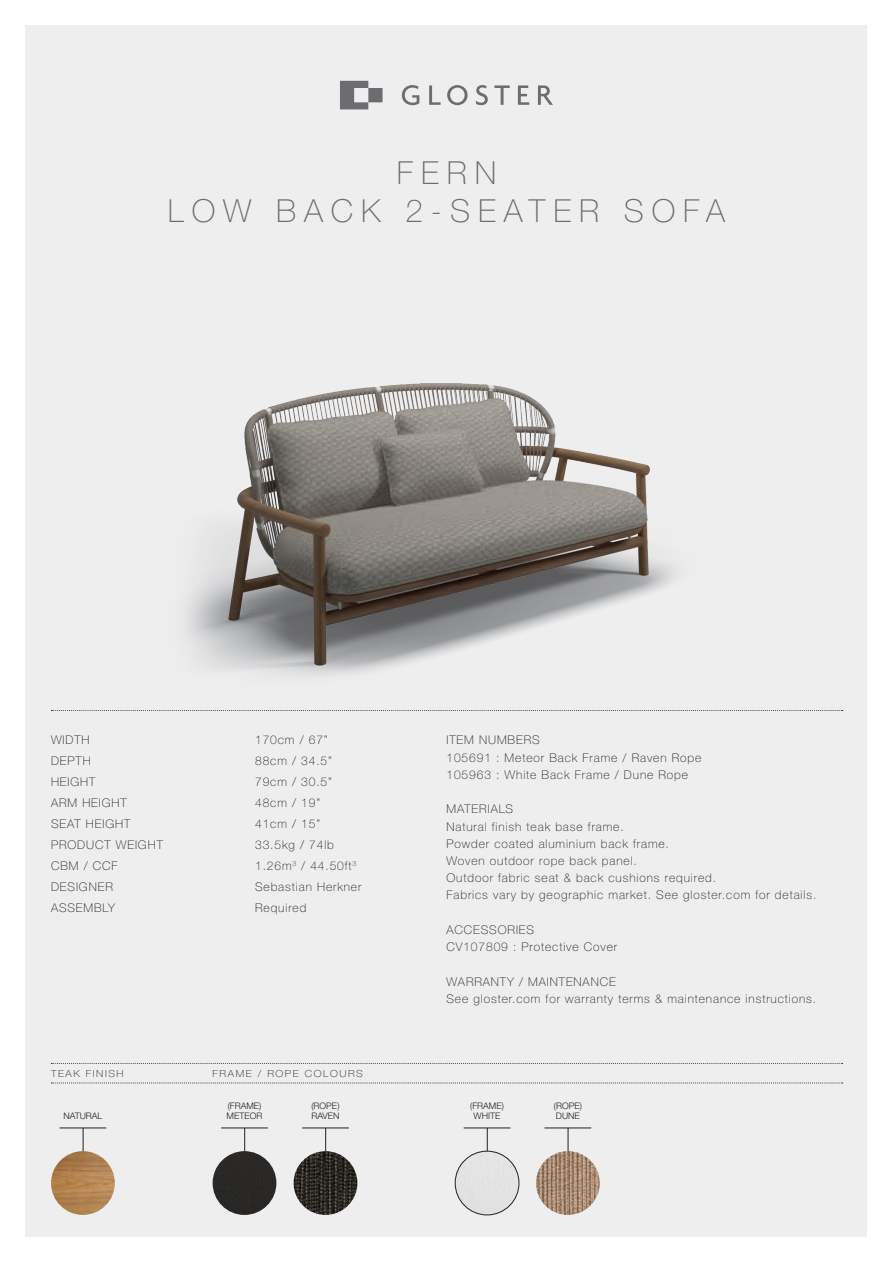
<style>
.page{position:relative;width:893px;height:1263px;background:#fff}
.page>*{position:absolute;margin:0;border:0;box-sizing:border-box;transform-origin:0 0}
.t1{font:100 31.8px "Helvetica Neue LT Pro";letter-spacing:.25em;color:#6c6d70}
.t2{font:100 12px "Helvetica Neue LT Pro";letter-spacing:.075em;color:#231f20}
.t3{font:100 9.75px "Helvetica Neue LT Pro";letter-spacing:.15em;color:#231f20;scale:1.08 1}
.t4{font:300 9px "Helvetica Neue LT Pro";color:#231f20}
</style>
<div class="page">
<div style="left:26px;top:26px;width:841px;height:1211px;background:#eeeeef"></div>
<svg style="left:340px;top:81px;width:213px;height:28px"></svg>
<svg style="left:51px;top:1083px;width:792px;height:1px"></svg>
<svg style="left:51px;top:1063px;width:792px;height:1px"></svg>
<svg style="left:51px;top:710px;width:792px;height:1px"></svg>
<img style="left:186px;top:384px;width:490px;height:291px">
<hr style="left:60px;top:1128px;width:46px;height:1px;background:#231f20">
<svg style="left:83px;top:1128px;width:1px;height:23px"></svg>
<img style="left:51px;top:1151px;width:64px;height:64px;border-radius:32px">
<hr style="left:221px;top:1128px;width:47px;height:1px;background:#231f20">
<svg style="left:244px;top:1128px;width:1px;height:23px"></svg>
<div style="left:213px;top:1151px;width:63px;height:64px;background:#292827;border-radius:32px"></div>
<hr style="left:302px;top:1128px;width:47px;height:1px;background:#231f20">
<svg style="left:325px;top:1128px;width:1px;height:23px"></svg>
<img style="left:294px;top:1151px;width:63px;height:64px;border-radius:32px">
<hr style="left:464px;top:1128px;width:46px;height:1px;background:#231f20">
<svg style="left:487px;top:1128px;width:1px;height:23px"></svg>
<div style="left:455px;top:1151px;width:64px;height:64px;background:#e3e3e3;border-radius:32px"></div>
<div style="left:455px;top:1151px;width:64px;height:64px;border:1px solid #231f20;border-radius:50%"></div>
<hr style="left:544px;top:1128px;width:47px;height:1px;background:#231f20">
<svg style="left:568px;top:1128px;width:1px;height:23px"></svg>
<img style="left:536px;top:1151px;width:64px;height:64px;border-radius:32px">
<p class="t1" style="left:397px;top:154px;width:101px">FERN</p>
<p class="t1" style="left:168px;top:192px;width:559px">LOW BACK 2-SEATER SOFA</p>
<p class="t2" style="left:51px;top:733px;width:40px">WIDTH</p>
<p class="t2" style="left:51px;top:754px;width:41px">DEPTH</p>
<p class="t2" style="left:51px;top:775px;width:46px">HEIGHT</p>
<p class="t2" style="left:51px;top:796px;width:77px">ARM HEIGHT</p>
<p class="t2" style="left:51px;top:817px;width:81px">SEAT HEIGHT</p>
<p class="t2" style="left:51px;top:838px;width:113px">PRODUCT WEIGHT</p>
<p class="t2" style="left:51px;top:859px;width:68px">CBM / CCF</p>
<p class="t2" style="left:51px;top:880px;width:63px">DESIGNER</p>
<p class="t2" style="left:51px;top:901px;width:66px">ASSEMBLY</p>
<p class="t2" style="left:255px;top:733px;width:74px">170cm / 67”</p>
<p class="t2" style="left:255px;top:754px;width:78px">88cm / 34.5”</p>
<p class="t2" style="left:255px;top:775px;width:78px">79cm / 30.5”</p>
<p class="t2" style="left:255px;top:796px;width:67px">48cm / 19”</p>
<p class="t2" style="left:255px;top:817px;width:67px">41cm / 15”</p>
<p class="t2" style="left:255px;top:838px;width:80px">33.5kg / 74lb</p>
<p class="t2" style="left:255px;top:859px;width:103px">1.26m<sup>3</sup> / 44.50ft<sup>3</sup></p>
<p class="t2" style="left:255px;top:880px;width:108px">Sebastian Herkner</p>
<p class="t2" style="left:255px;top:901px;width:53px">Required</p>
<p class="t3" style="left:51px;top:1067px;width:69px">TEAK FINISH</p>
<p class="t4" style="left:63px;top:1111px;width:41px">NATURAL</p>
<p class="t3" style="left:213px;top:1067px;width:141px">FRAME / ROPE COLOURS</p>
<p class="t4" style="left:228px;top:1100px;width:35px">(FRAME)</p>
<p class="t4" style="left:227px;top:1111px;width:37px">METEOR</p>
<p class="t4" style="left:311px;top:1100px;width:30px">(ROPE)</p>
<p class="t4" style="left:311px;top:1111px;width:30px">RAVEN</p>
<p class="t2" style="left:446px;top:733px;width:95px">ITEM NUMBERS</p>
<p class="t2" style="left:446px;top:750px;width:256px">105691 : Meteor Back Frame / Raven Rope</p>
<p class="t2" style="left:446px;top:767px;width:243px">105963 : White Back Frame / Dune Rope</p>
<p class="t2" style="left:446px;top:802px;width:68px">MATERIALS</p>
<p class="t2" style="left:446px;top:819px;width:179px">Natural finish teak base frame.</p>
<p class="t2" style="left:446px;top:836px;width:224px">Powder coated aluminium back frame.</p>
<p class="t2" style="left:446px;top:853px;width:192px">Woven outdoor rope back panel.</p>
<p class="t2" style="left:446px;top:871px;width:271px">Outdoor fabric seat &amp; back cushions required.</p>
<p class="t2" style="left:446px;top:888px;width:371px">Fabrics vary by geographic market. See gloster.com for details.</p>
<p class="t2" style="left:446px;top:922px;width:89px">ACCESSORIES</p>
<p class="t2" style="left:446px;top:940px;width:172px">CV107809 : Protective Cover</p>
<p class="t2" style="left:446px;top:974px;width:171px">WARRANTY / MAINTENANCE</p>
<p class="t2" style="left:446px;top:991px;width:371px">See gloster.com for warranty terms &amp; maintenance instructions.</p>
<p class="t4" style="left:470px;top:1100px;width:35px">(FRAME)</p>
<p class="t4" style="left:474px;top:1111px;width:28px">WHITE</p>
<p class="t4" style="left:554px;top:1100px;width:30px">(ROPE)</p>
<p class="t4" style="left:556px;top:1111px;width:26px">DUNE</p>
</div>
